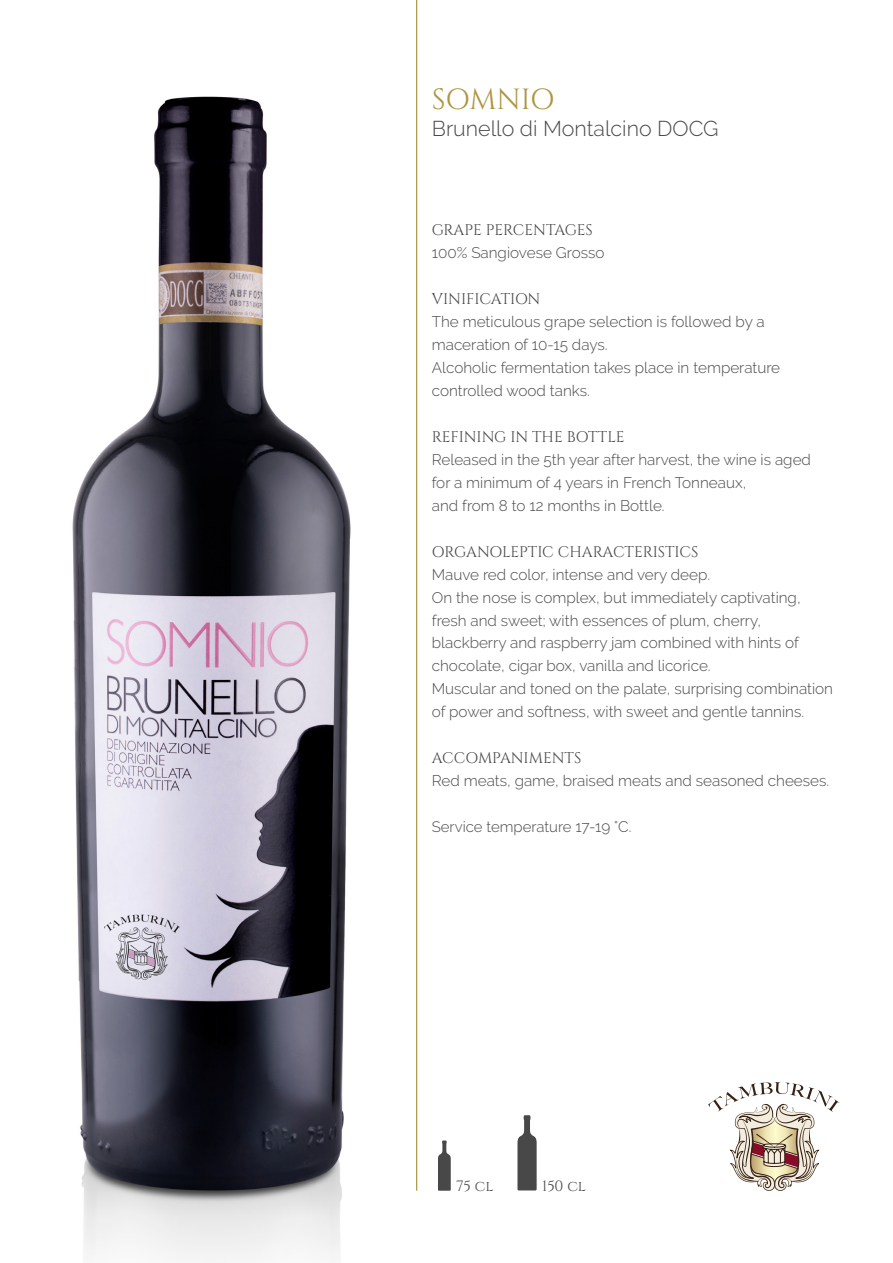
<style>
.page{position:relative;width:893px;height:1263px;background:#fff}
.page>*{position:absolute;margin:0;border:0;box-sizing:border-box;transform-origin:0 0}
.t1{font:29.1px "Cinzel";letter-spacing:-.01em;color:#ae9541}
.t2{font:300 21.45px "Raleway";color:#484848}
.t3{font:300 15.3px/23px "Raleway";color:#484848}
.t4{font:15.3px "Cinzel";letter-spacing:-.005em;color:#484848}
.t5{font:300 15px "Raleway";color:#484848}
.t6{font:15px "Cinzel";color:#484848}
.s1{font-size:15.3px}
</style>
<div class="page">
<img style="left:72px;top:0;width:346px;height:1262px">
<hr style="left:416px;top:0;width:1px;height:1191px;background:#9c801a">
<svg style="left:708px;top:1082px;width:131px;height:109px"></svg>
<svg style="left:438px;top:1140px;width:13px;height:51px"></svg>
<svg style="left:517px;top:1115px;width:20px;height:76px"></svg>
<h1 class="t1" style="left:432px;top:80px;width:124px">SOMNIO</h1>
<h2 class="t2" style="left:432px;top:116px;width:288px">Brunello di Montalcino DOCG</h2>
<p class="t4" style="left:432px;top:220px;width:162px">GRAPE PERCENTAGES</p>
<p class="t3" style="left:432px;top:241px;width:174px">100% Sangiovese Grosso</p>
<p class="t4" style="left:432px;top:289px;width:110px">VINIFICATION</p>
<p class="t3" style="left:432px;top:310px;width:350px">The meticulous grape selection is followed by a maceration of 10-15 days.<br>Alcoholic fermentation takes place in temperature controlled wood tanks.</p>
<p class="t4" style="left:432px;top:427px;width:194px">REFINING IN THE BOTTLE</p>
<p class="t3" style="left:432px;top:448px;width:381px">Released in the 5th year after harvest, the wine is aged for a minimum of 4 years in French Tonneaux,<br>and from 8 to 12 months in Bottle.</p>
<p class="t4" style="left:432px;top:542px;width:268px">ORGANOLEPTIC CHARACTERISTICS</p>
<p class="t3" style="left:432px;top:563px;width:403px">Mauve red color, intense and very deep.<br>On the nose is complex, but immediately captivating, fresh and sweet; with essences of plum, cherry, blackberry and raspberry jam combined with hints of chocolate, cigar box, vanilla and licorice.<br>Muscular and toned on the palate, surprising combination of power and softness, with sweet and gentle tannins.</p>
<p class="t4" style="left:432px;top:748px;width:151px">ACCOMPANIMENTS</p>
<p class="t3" style="left:432px;top:769px;width:399px">Red meats, game, braised meats and seasoned cheeses.</p>
<p class="t5" style="left:432px;top:818px;width:201px">Service temperature <span class="s1">17-19 °C.</span></p>
<p class="t6" style="left:456px;top:1176px;width:39px">75 cl</p>
<p class="t6" style="left:542px;top:1176px;width:45px">150 cl</p>
</div>
